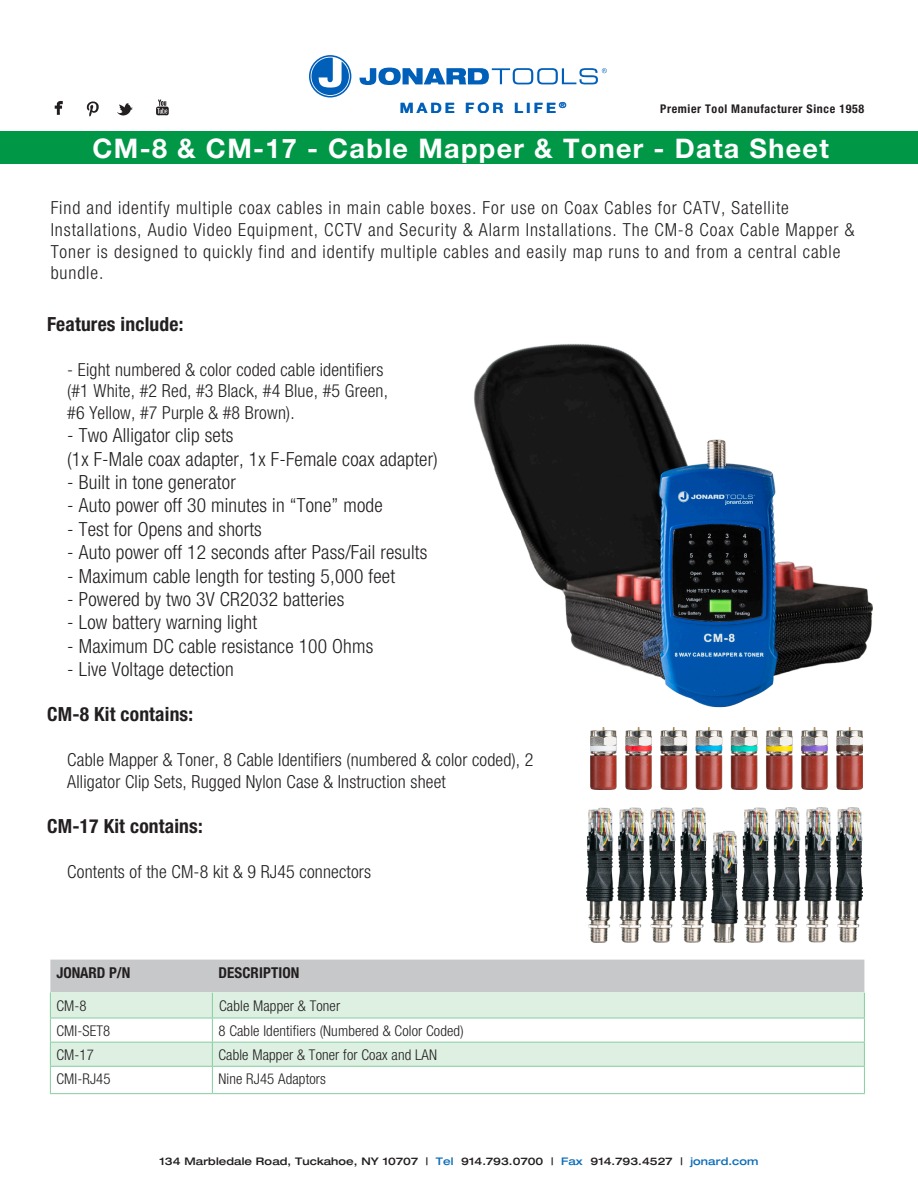
<style>
.page{position:relative;width:918px;height:1188px;background:#fff}
.page>*{position:absolute;margin:0;border:0;box-sizing:border-box;transform-origin:0 0}
.t1{font:700 27px "Helvetica Neue";letter-spacing:.05em;color:#fff}
.t2{font:300 condensed 19.5px "Helvetica Neue";letter-spacing:.01em;color:#231f20}
.t3{font:700 condensed 19.5px "Helvetica Neue";letter-spacing:.01em;color:#231f20}
.t4{font:300 condensed 18px/21.6px "Helvetica Neue";letter-spacing:.05em;color:#231f20}
.t5{font:300 condensed 18px/21.6px "Helvetica Neue";letter-spacing:.01em;color:#231f20}
.t6{font:700 condensed 15px "Helvetica Neue";letter-spacing:.01em;color:#231f20}
.t7{font:300 condensed 14.85px "Helvetica Neue";letter-spacing:.01em;color:#231f20}
.t8{font:700 14.25px "Helvetica Neue";letter-spacing:.2em;color:#005fb9;scale:1.08 1}
.t9{font:700 condensed 12px "Helvetica Neue";letter-spacing:.05em;color:#231f20}
.t10{font:500 expanded 10.5px "Helvetica Neue";letter-spacing:.01em;color:#231f20}
.s1{color:#0e6eb8}
</style>
<div class="page">
<svg style="left:360px;top:68px;width:247px;height:17px"></svg>
<svg style="left:309px;top:55px;width:42px;height:43px"></svg>
<div style="left:0;top:131px;width:918px;height:32px;background:#009847"></div>
<img style="left:54px;top:99px;width:115px;height:18px">
<img style="left:474px;top:343px;width:399px;height:365px">
<svg style="left:50px;top:960px;width:815px;height:133px"></svg>
<hr style="left:50px;top:1093px;width:162px;height:1px;background:#87cd9f">
<hr style="left:212px;top:1093px;width:653px;height:1px;background:#87cd9f">
<img style="left:590px;top:728px;width:272px;height:61px">
<img style="left:587px;top:807px;width:275px;height:135px">
<p class="t8" style="left:400px;top:99px;width:156px">MADE FOR LIFE <sup>®</sup></p>
<p class="t9" style="left:660px;top:101px;width:205px">Premier Tool Manufacturer Since 1958</p>
<p class="t1" style="left:93px;top:132px;width:738px">CM-8 &amp; CM-17 - Cable Mapper &amp; Toner - Data Sheet</p>
<p class="t4" style="left:51px;top:197px;width:805px">Find and identify multiple coax cables in main cable boxes. For use on Coax Cables for CATV, Satellite Installations, Audio Video Equipment, CCTV and Security &amp; Alarm Installations. The CM-8 Coax Cable Mapper &amp; Toner is designed to quickly find and identify multiple cables and easily map runs to and from a central cable bundle.</p>
<p class="t3" style="left:47px;top:312px;width:138px">Features include:</p>
<p class="t5" style="left:67px;top:358px;width:318px">- Eight numbered &amp; color coded cable identifiers</p>
<p class="t5" style="left:67px;top:380px;width:322px">(#1 White, #2 Red, #3 Black, #4 Blue, #5 Green,</p>
<p class="t5" style="left:67px;top:401px;width:229px">#6 Yellow, #7 Purple &amp; #8 Brown).</p>
<p class="t2" style="left:67px;top:424px;width:168px">- Two Alligator clip sets</p>
<p class="t2" style="left:67px;top:447px;width:372px">(1x F-Male coax adapter, 1x F-Female coax adapter)</p>
<p class="t2" style="left:67px;top:471px;width:170px">- Built in tone generator</p>
<p class="t2" style="left:67px;top:494px;width:317px">- Auto power off 30 minutes in “Tone” mode</p>
<p class="t2" style="left:67px;top:518px;width:196px">- Test for Opens and shorts</p>
<p class="t2" style="left:67px;top:541px;width:362px">- Auto power off 12 seconds after Pass/Fail results</p>
<p class="t2" style="left:67px;top:564px;width:329px">- Maximum cable length for testing 5,000 feet</p>
<p class="t2" style="left:67px;top:588px;width:278px">- Powered by two 3V CR2032 batteries</p>
<p class="t2" style="left:67px;top:611px;width:191px">- Low battery warning light</p>
<p class="t2" style="left:67px;top:635px;width:308px">- Maximum DC cable resistance 100 Ohms</p>
<p class="t2" style="left:67px;top:658px;width:168px">- Live Voltage detection</p>
<p class="t3" style="left:47px;top:702px;width:148px">CM-8 Kit contains:</p>
<p class="t5" style="left:67px;top:749px;width:468px">Cable Mapper &amp; Toner, 8 Cable Identifiers (numbered &amp; color coded), 2<br>Alligator Clip Sets, Rugged Nylon Case &amp; Instruction sheet</p>
<p class="t3" style="left:47px;top:814px;width:157px">CM-17 Kit contains:</p>
<p class="t5" style="left:67px;top:860px;width:305px">Contents of the CM-8 kit &amp; 9 RJ45 connectors</p>
<p class="t6" style="left:56px;top:963px;width:76px">JONARD P/N</p>
<p class="t6" style="left:218px;top:963px;width:83px">DESCRIPTION</p>
<p class="t7" style="left:56px;top:997px;width:32px">CM-8</p>
<p class="t7" style="left:219px;top:997px;width:123px">Cable Mapper &amp; Toner</p>
<p class="t7" style="left:56px;top:1022px;width:55px">CMI-SET8</p>
<p class="t7" style="left:218px;top:1022px;width:247px">8 Cable Identifiers (Numbered &amp; Color Coded)</p>
<p class="t7" style="left:56px;top:1047px;width:39px">CM-17</p>
<p class="t7" style="left:218px;top:1047px;width:220px">Cable Mapper &amp; Toner for Coax and LAN</p>
<p class="t7" style="left:56px;top:1071px;width:56px">CMI-RJ45</p>
<p class="t7" style="left:218px;top:1071px;width:109px">Nine RJ45 Adaptors</p>
<p class="t10" style="left:160px;top:1154px;width:600px">134 Marbledale Road, Tuckahoe, NY 10707 | <span class="s1">Tel</span> 914.793.0700 | <span class="s1">Fax</span> 914.793.4527 | <span class="s1">jonard.com</span></p>
</div>
